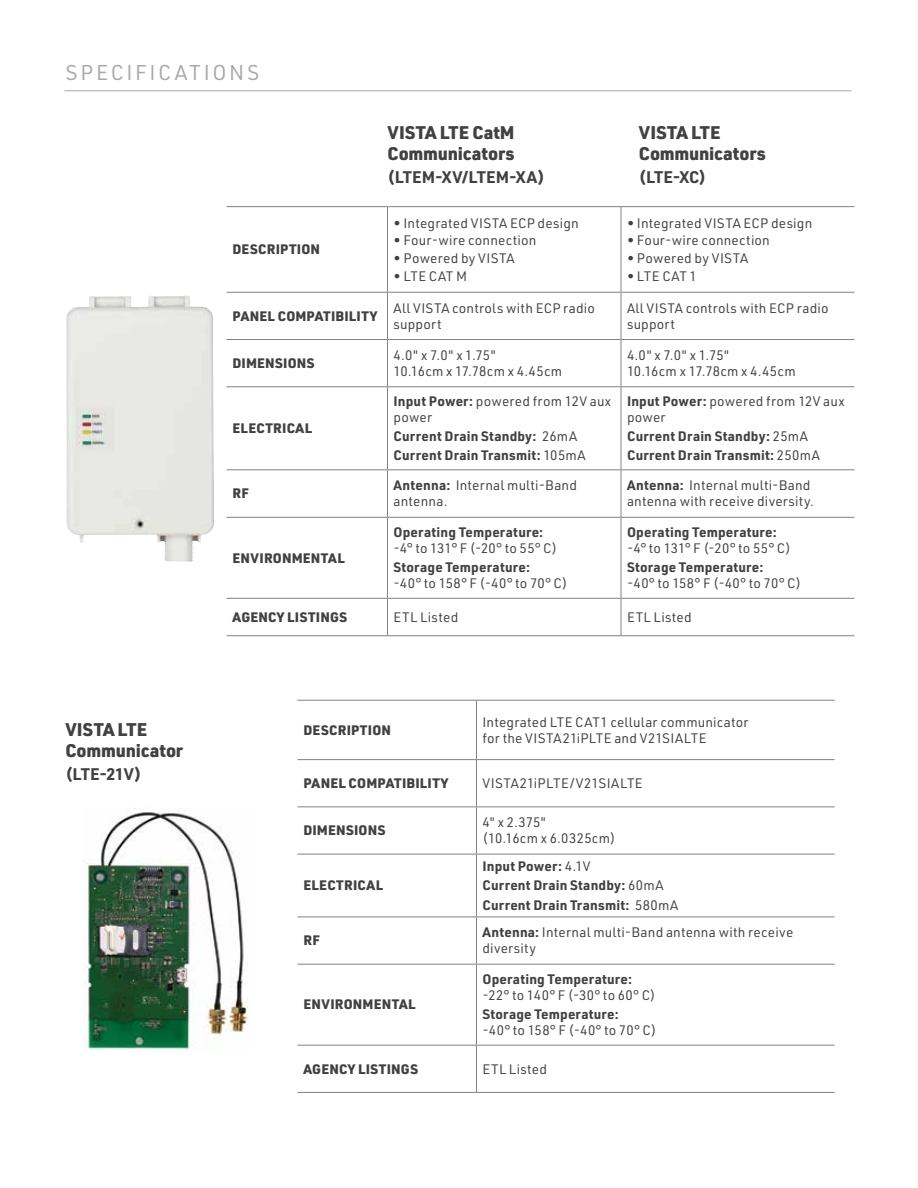
<style>
.page{position:relative;width:918px;height:1188px;background:#fff}
.page>*{position:absolute;margin:0;border:0;box-sizing:border-box;transform-origin:0 0}
.t1{font:21px "URWDIN";letter-spacing:.12em;color:#a7a9ac}
.t2{font:900 18px/21px "URWDIN";letter-spacing:-.005em;color:#414042}
.t3{font:700 16.5px "URWDIN";letter-spacing:-.005em;color:#414042}
.t4{font:13.5px/16.2px "URWDIN";letter-spacing:.015em;color:#414042}
.t5{font:700 13.5px/19.2px "URWDIN";letter-spacing:.015em;color:#414042}
.t6{font:900 13.5px "URWDIN";letter-spacing:.02em;color:#414042}
.s1{font-weight:700}
.s2{font-weight:400}
</style>
<div class="page">
<hr style="left:64px;top:90px;width:787px;height:1px;background:#a7a9ac">
<img style="left:66px;top:295px;width:148px;height:267px">
<hr style="left:226px;top:598px;width:161px;height:1px;background:#808285">
<hr style="left:387px;top:598px;width:234px;height:1px;background:#808285">
<hr style="left:621px;top:598px;width:234px;height:1px;background:#808285">
<hr style="left:226px;top:339px;width:161px;height:1px;background:#808285">
<hr style="left:387px;top:339px;width:234px;height:1px;background:#808285">
<hr style="left:621px;top:339px;width:234px;height:1px;background:#808285">
<hr style="left:226px;top:386px;width:161px;height:1px;background:#808285">
<hr style="left:387px;top:386px;width:234px;height:1px;background:#808285">
<hr style="left:621px;top:386px;width:234px;height:1px;background:#808285">
<hr style="left:226px;top:469px;width:161px;height:1px;background:#808285">
<hr style="left:387px;top:469px;width:234px;height:1px;background:#808285">
<hr style="left:621px;top:469px;width:234px;height:1px;background:#808285">
<hr style="left:226px;top:517px;width:161px;height:1px;background:#808285">
<hr style="left:387px;top:517px;width:234px;height:1px;background:#808285">
<hr style="left:621px;top:517px;width:234px;height:1px;background:#808285">
<hr style="left:387px;top:207px;width:1px;height:85px;background:#808285">
<hr style="left:387px;top:293px;width:1px;height:46px;background:#808285">
<hr style="left:387px;top:340px;width:1px;height:46px;background:#808285">
<hr style="left:387px;top:387px;width:1px;height:82px;background:#808285">
<hr style="left:387px;top:470px;width:1px;height:47px;background:#808285">
<hr style="left:387px;top:518px;width:1px;height:80px;background:#808285">
<hr style="left:387px;top:599px;width:1px;height:36px;background:#808285">
<hr style="left:226px;top:635px;width:161px;height:1px;background:#808285">
<hr style="left:387px;top:635px;width:234px;height:1px;background:#808285">
<hr style="left:621px;top:635px;width:234px;height:1px;background:#808285">
<hr style="left:226px;top:292px;width:161px;height:1px;background:#808285">
<hr style="left:387px;top:292px;width:234px;height:1px;background:#808285">
<hr style="left:621px;top:292px;width:234px;height:1px;background:#808285">
<hr style="left:621px;top:207px;width:1px;height:85px;background:#808285">
<hr style="left:621px;top:292px;width:1px;height:48px;background:#808285">
<hr style="left:621px;top:340px;width:1px;height:47px;background:#808285">
<hr style="left:621px;top:387px;width:1px;height:83px;background:#808285">
<hr style="left:621px;top:470px;width:1px;height:47px;background:#808285">
<hr style="left:621px;top:517px;width:1px;height:81px;background:#808285">
<hr style="left:621px;top:598px;width:1px;height:37px;background:#808285">
<hr style="left:226px;top:206px;width:161px;height:1px;background:#808285">
<hr style="left:387px;top:206px;width:234px;height:1px;background:#808285">
<hr style="left:621px;top:206px;width:234px;height:1px;background:#808285">
<hr style="left:297px;top:1045px;width:179px;height:1px;background:#808285">
<hr style="left:476px;top:1045px;width:359px;height:1px;background:#808285">
<hr style="left:297px;top:759px;width:179px;height:1px;background:#808285">
<hr style="left:476px;top:759px;width:359px;height:1px;background:#808285">
<hr style="left:297px;top:806px;width:179px;height:1px;background:#808285">
<hr style="left:476px;top:806px;width:359px;height:1px;background:#808285">
<hr style="left:297px;top:854px;width:179px;height:1px;background:#808285">
<hr style="left:476px;top:854px;width:359px;height:1px;background:#808285">
<hr style="left:297px;top:917px;width:179px;height:1px;background:#808285">
<hr style="left:476px;top:917px;width:359px;height:1px;background:#808285">
<hr style="left:297px;top:964px;width:179px;height:1px;background:#808285">
<hr style="left:476px;top:964px;width:359px;height:1px;background:#808285">
<hr style="left:476px;top:701px;width:1px;height:58px;background:#808285">
<hr style="left:476px;top:760px;width:1px;height:46px;background:#808285">
<hr style="left:476px;top:807px;width:1px;height:47px;background:#808285">
<hr style="left:476px;top:854px;width:1px;height:63px;background:#808285">
<hr style="left:476px;top:917px;width:1px;height:47px;background:#808285">
<hr style="left:476px;top:965px;width:1px;height:80px;background:#808285">
<hr style="left:476px;top:1046px;width:1px;height:46px;background:#808285">
<hr style="left:297px;top:1092px;width:179px;height:1px;background:#808285">
<hr style="left:476px;top:1092px;width:359px;height:1px;background:#808285">
<hr style="left:297px;top:700px;width:179px;height:1px;background:#808285">
<hr style="left:476px;top:700px;width:359px;height:1px;background:#808285">
<img style="left:84px;top:808px;width:164px;height:242px">
<h1 class="t1" style="left:65px;top:59px;width:195px">SPECIFICATIONS</h1>
<p class="t6" style="left:232px;top:240px;width:89px">DESCRIPTION</p>
<h2 class="t2" style="left:387px;top:121px;width:129px">VISTA LTE CatM<br>Communicators</h2>
<p class="t3" style="left:387px;top:165px;width:159px">(LTEM-XV/LTEM-XA)</p>
<p class="t4" style="left:393px;top:214px;width:187px">• Integrated VISTA ECP design</p>
<p class="t4" style="left:393px;top:232px;width:144px">• Four-wire connection</p>
<p class="t4" style="left:393px;top:250px;width:123px">• Powered by VISTA</p>
<p class="t4" style="left:393px;top:268px;width:75px">• LTE CAT M</p>
<h2 class="t2" style="left:639px;top:121px;width:129px">VISTA LTE<br>Communicators</h2>
<p class="t3" style="left:639px;top:165px;width:69px">(LTE-XC)</p>
<p class="t4" style="left:627px;top:214px;width:187px">• Integrated VISTA ECP design</p>
<p class="t4" style="left:627px;top:232px;width:144px">• Four-wire connection</p>
<p class="t4" style="left:627px;top:250px;width:123px">• Powered by VISTA</p>
<p class="t4" style="left:627px;top:268px;width:71px">• LTE CAT 1</p>
<p class="t6" style="left:232px;top:306px;width:146px">PANEL COMPATIBILITY</p>
<p class="t4" style="left:394px;top:299px;width:203px">All VISTA controls with ECP radio support</p>
<p class="t4" style="left:627px;top:299px;width:203px">All VISTA controls with ECP radio support</p>
<p class="t6" style="left:232px;top:354px;width:84px">DIMENSIONS</p>
<p class="t4" style="left:394px;top:347px;width:170px">4.0" x 7.0" x 1.75"<br>10.16cm x 17.78cm x 4.45cm</p>
<p class="t4" style="left:627px;top:347px;width:170px">4.0" x 7.0" x 1.75"<br>10.16cm x 17.78cm x 4.45cm</p>
<p class="t6" style="left:233px;top:419px;width:81px">ELECTRICAL</p>
<p class="t4" style="left:394px;top:392px;width:219px"><span class="s1">Input Power:</span> powered from 12V aux power</p>
<p class="t5" style="left:394px;top:426px;width:194px">Current Drain Standby: <span class="s2">26mA<br></span>Current Drain Transmit: <span class="s2">105mA</span></p>
<p class="t4" style="left:627px;top:392px;width:219px"><span class="s1">Input Power:</span> powered from 12V aux power</p>
<p class="t5" style="left:627px;top:426px;width:194px">Current Drain Standby: <span class="s2">25mA<br></span>Current Drain Transmit: <span class="s2">250mA</span></p>
<p class="t6" style="left:233px;top:484px;width:18px">RF</p>
<p class="t4" style="left:394px;top:477px;width:185px"><span class="s1">Antenna:</span> Internal multi-Band antenna.</p>
<p class="t4" style="left:627px;top:477px;width:189px"><span class="s1">Antenna:</span> Internal multi-Band antenna with receive diversity.</p>
<p class="t6" style="left:233px;top:548px;width:114px">ENVIRONMENTAL</p>
<p class="t5" style="left:394px;top:522px;width:151px">Operating Temperature:</p>
<p class="t4" style="left:394px;top:540px;width:165px">-4° to 131° F (-20° to 55° C)</p>
<p class="t5" style="left:394px;top:557px;width:138px">Storage Temperature:</p>
<p class="t4" style="left:394px;top:575px;width:176px">-40° to 158° F (-40° to 70° C)</p>
<p class="t5" style="left:627px;top:522px;width:151px">Operating Temperature:</p>
<p class="t4" style="left:627px;top:540px;width:165px">-4° to 131° F (-20° to 55° C)</p>
<p class="t5" style="left:627px;top:557px;width:138px">Storage Temperature:</p>
<p class="t4" style="left:627px;top:575px;width:176px">-40° to 158° F (-40° to 70° C)</p>
<h2 class="t2" style="left:65px;top:719px;width:119px">VISTA LTE<br>Communicator</h2>
<p class="t3" style="left:65px;top:763px;width:78px">(LTE-21V)</p>
<p class="t6" style="left:233px;top:608px;width:116px">AGENCY LISTINGS</p>
<p class="t4" style="left:394px;top:609px;width:66px">ETL Listed</p>
<p class="t4" style="left:627px;top:609px;width:66px">ETL Listed</p>
<p class="t6" style="left:303px;top:720px;width:89px">DESCRIPTION</p>
<p class="t4" style="left:482px;top:713px;width:268px">Integrated LTE CAT1 cellular communicator for the VISTA21iPLTE and V21SIALTE</p>
<p class="t6" style="left:303px;top:774px;width:146px">PANEL COMPATIBILITY</p>
<p class="t4" style="left:482px;top:775px;width:162px">VISTA21iPLTE/V21SIALTE</p>
<p class="t6" style="left:303px;top:821px;width:84px">DIMENSIONS</p>
<p class="t4" style="left:482px;top:814px;width:135px">4" x 2.375"<br>(10.16cm x 6.0325cm)</p>
<p class="t6" style="left:303px;top:876px;width:81px">ELECTRICAL</p>
<p class="t5" style="left:482px;top:856px;width:197px">Input Power: <span class="s2">4.1V<br></span>Current Drain Standby: <span class="s2">60mA<br></span>Current Drain Transmit: <span class="s2">580mA</span></p>
<p class="t6" style="left:303px;top:931px;width:18px">RF</p>
<p class="t4" style="left:482px;top:924px;width:312px"><span class="s1">Antenna:</span> Internal multi-Band antenna with receive diversity</p>
<p class="t6" style="left:303px;top:995px;width:114px">ENVIRONMENTAL</p>
<p class="t5" style="left:482px;top:969px;width:151px">Operating Temperature:</p>
<p class="t4" style="left:482px;top:987px;width:175px">-22° to 140° F (-30° to 60° C)</p>
<p class="t5" style="left:482px;top:1004px;width:138px">Storage Temperature:</p>
<p class="t4" style="left:482px;top:1022px;width:176px">-40° to 158° F (-40° to 70° C)</p>
<p class="t6" style="left:303px;top:1059px;width:116px">AGENCY LISTINGS</p>
<p class="t4" style="left:482px;top:1060px;width:66px">ETL Listed</p>
</div>
